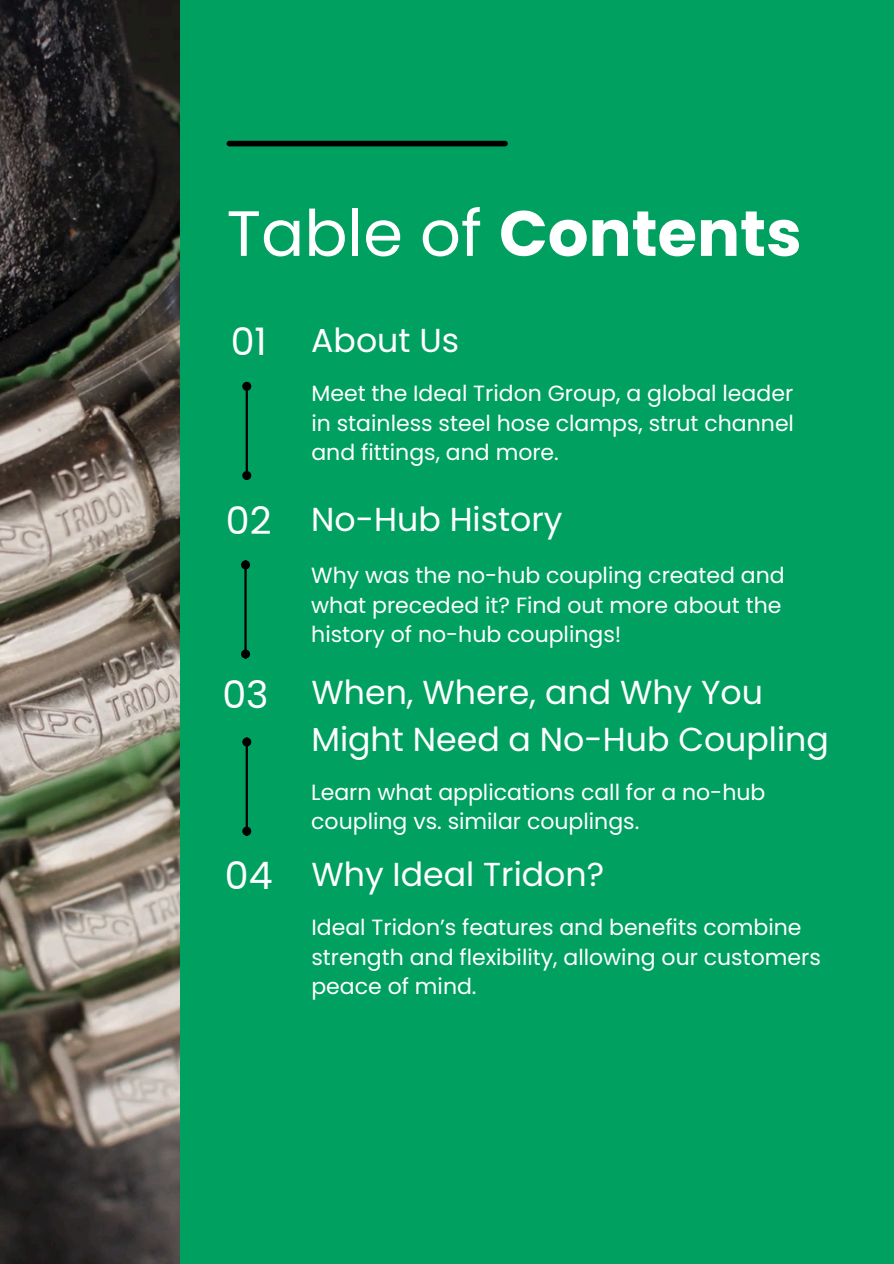
<style>
.page{position:relative;width:894px;height:1264px;background:#fff}
.page>*{position:absolute;margin:0;border:0;box-sizing:border-box;transform-origin:0 0}
.t1{font:700 63.9px "Poppins";color:#fff}
.t2{font:37.95px "Poppins";color:#fff}
.t3{font:33.15px/46.2px "Poppins";color:#fff}
.t4{font:22.05px/29.5px "Poppins";color:#fff}
.s1{font-weight:400}
</style>
<div class="page">
<div style="left:0;top:0;width:893px;height:1263px;background:#00a160"></div>
<hr style="left:245px;top:390px;width:3px;height:81px;background:#000">
<div style="left:243px;top:383px;width:7px;height:7px;background:#000;border-radius:50%"></div>
<div style="left:242px;top:382px;width:9px;height:9px;border:2px solid #000;border-radius:50%"></div>
<div style="left:243px;top:472px;width:7px;height:7px;background:#000;border-radius:50%"></div>
<div style="left:242px;top:471px;width:9px;height:9px;border:2px solid #000;border-radius:50%"></div>
<hr style="left:244px;top:569px;width:2px;height:81px;background:#000">
<div style="left:242px;top:561px;width:7px;height:7px;background:#000;border-radius:50%"></div>
<div style="left:241px;top:560px;width:9px;height:9px;border:2px solid #000;border-radius:50%"></div>
<div style="left:242px;top:650px;width:7px;height:7px;background:#000;border-radius:50%"></div>
<div style="left:241px;top:649px;width:9px;height:9px;border:2px solid #000;border-radius:50%"></div>
<hr style="left:245px;top:746px;width:3px;height:81px;background:#000">
<div style="left:243px;top:738px;width:7px;height:7px;background:#000;border-radius:50%"></div>
<div style="left:242px;top:737px;width:9px;height:9px;border:2px solid #000;border-radius:50%"></div>
<div style="left:243px;top:827px;width:7px;height:7px;background:#000;border-radius:50%"></div>
<div style="left:242px;top:826px;width:9px;height:9px;border:2px solid #000;border-radius:50%"></div>
<img style="left:0;top:0;width:179px;height:1263px">
<div style="left:229px;top:141px;width:276px;height:5px;background:#000"></div>
<p class="t1" style="left:226px;top:189px;width:576px"><span class="s1">Table of</span> Contents</p>
<p class="t2" style="left:231px;top:315px;width:37px">01</p>
<h1 class="t2" style="left:226px;top:494px;width:47px">02</h1>
<p class="t2" style="left:222px;top:667px;width:48px">03</p>
<p class="t3" style="left:311px;top:317px;width:149px">About Us</p>
<p class="t4" style="left:311px;top:378px;width:484px;text-align:justify">Meet the Ideal Tridon Group, a global leader in stainless steel hose clamps, strut channel and fittings, and more.</p>
<h2 class="t3" style="left:311px;top:496px;width:253px">No-Hub History</h2>
<p class="t4" style="left:311px;top:560px;width:475px">Why was the no-hub coupling created and what preceded it? Find out more about the history of no-hub couplings!</p>
<h2 class="t3" style="left:311px;top:669px;width:519px">When, Where, and Why You<br>Might Need a No-Hub Coupling</h2>
<p class="t4" style="left:311px;top:777px;width:455px">Learn what applications call for a no-hub coupling vs. similar couplings.</p>
<h2 class="t2" style="left:225px;top:849px;width:49px">04</h2>
<p class="t3" style="left:311px;top:851px;width:294px">Why Ideal Tridon?</p>
<h2 class="t4" style="left:311px;top:912px;width:511px">Ideal Tridon’s features and benefits combine strength and flexibility, allowing our customers peace of mind.</h2>
</div>
